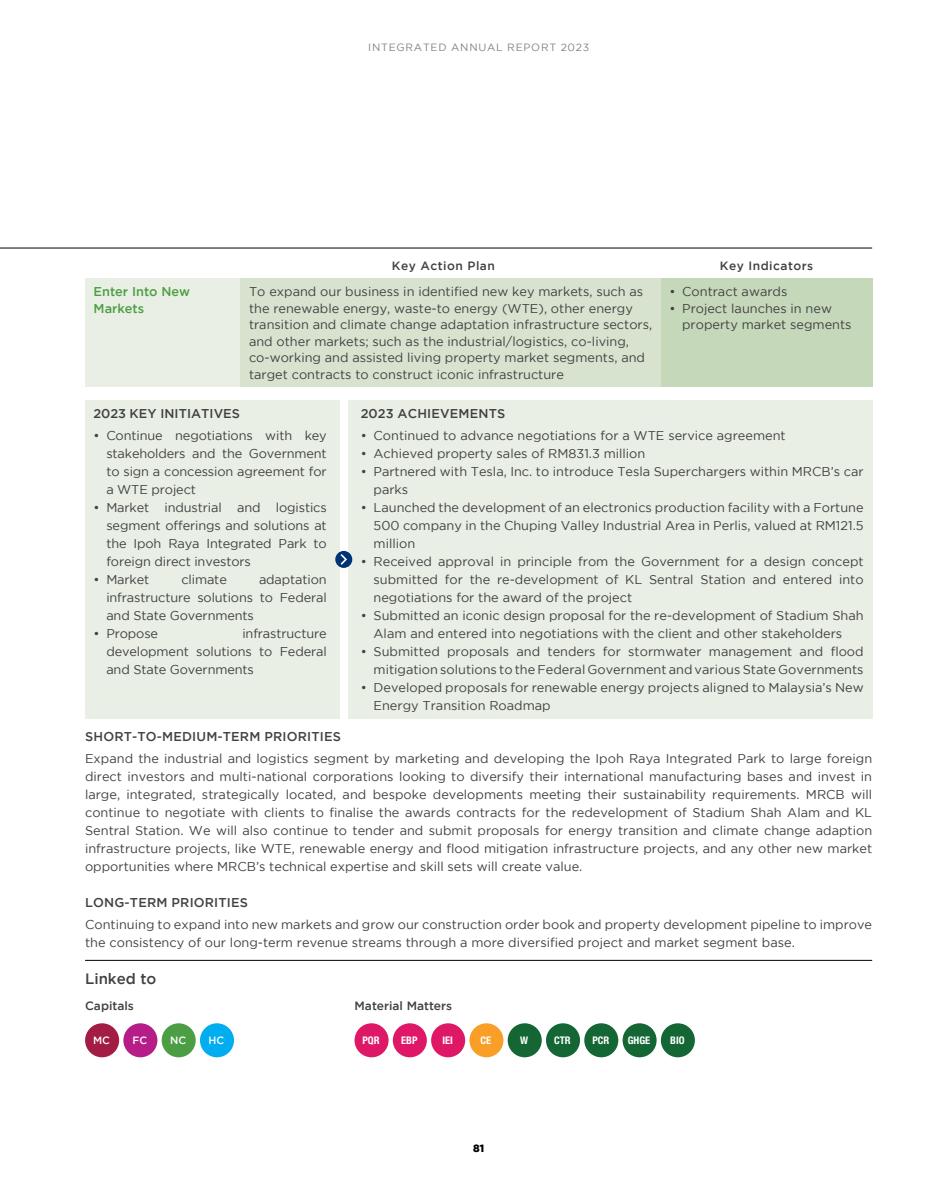
<style>
.page{position:relative;width:936px;height:1191px;background:#fff}
.page>*{position:absolute;margin:0;border:0;box-sizing:border-box;transform-origin:0 0}
.t1{font:500 15px "Gotham";color:#414042}
.t2{font:12.75px/18px "Gotham";color:#414042;text-align:justify}
.t3{font:500 12.75px "Gotham";letter-spacing:.015em;color:#414042}
.t4{font:500 12.75px/16.5px "Gotham";color:#4c9e45}
.t5{font:500 12px "Gotham";letter-spacing:.04em;color:#414042}
.t6{font:500 12px "Gotham";color:#414042}
.t7{font:10.5px "Gotham";letter-spacing:.075em;color:#808285}
.t8{font:700 condensed 10.5px "Helvetica Neue LT Std";color:#fff}
.t9{font:500 10.5px "Gotham";letter-spacing:.005em;color:#fff}
.t10{font:900 10.5px "Gotham";color:#000}
</style>
<div class="page">
<hr style="left:0;top:248px;width:872px;height:1px;background:#000">
<div style="left:85px;top:278px;width:155px;height:109px;background:#e9efe4"></div>
<div style="left:240px;top:278px;width:421px;height:109px;background:#d7e3cf"></div>
<div style="left:660px;top:278px;width:212px;height:109px;background:#c6d8ba"></div>
<div style="left:85px;top:400px;width:254px;height:318px;background:#e9efe4"></div>
<div style="left:348px;top:400px;width:524px;height:318px;background:#e9efe4"></div>
<div style="left:335px;top:551px;width:17px;height:17px;background:#003375;border-radius:50%"></div>
<svg style="left:340px;top:554px;width:7px;height:11px"></svg>
<hr style="left:85px;top:960px;width:787px;height:1px;background:#000">
<div style="left:354px;top:1023px;width:34px;height:34px;background:#df1767;border-radius:50%"></div>
<div style="left:393px;top:1023px;width:34px;height:34px;background:#df1767;border-radius:50%"></div>
<div style="left:431px;top:1023px;width:34px;height:34px;background:#df1767;border-radius:50%"></div>
<div style="left:469px;top:1023px;width:34px;height:34px;background:#f99f27;border-radius:50%"></div>
<div style="left:507px;top:1023px;width:34px;height:34px;background:#146734;border-radius:50%"></div>
<div style="left:584px;top:1023px;width:34px;height:34px;background:#146734;border-radius:50%"></div>
<div style="left:546px;top:1023px;width:34px;height:34px;background:#146734;border-radius:50%"></div>
<div style="left:622px;top:1023px;width:34px;height:34px;background:#146734;border-radius:50%"></div>
<div style="left:660px;top:1023px;width:34px;height:34px;background:#146734;border-radius:50%"></div>
<div style="left:85px;top:1023px;width:34px;height:34px;background:#a21c43;border-radius:50%"></div>
<div style="left:123px;top:1023px;width:34px;height:34px;background:#b61d89;border-radius:50%"></div>
<div style="left:162px;top:1023px;width:34px;height:34px;background:#4c9e45;border-radius:50%"></div>
<div style="left:200px;top:1023px;width:34px;height:34px;background:#00aeef;border-radius:50%"></div>
<p class="t7" style="left:368px;top:42px;width:222px">INTEGRATED ANNUAL REPORT 2023</p>
<p class="t5" style="left:392px;top:259px;width:104px">Key Action Plan</p>
<p class="t5" style="left:719px;top:259px;width:95px">Key Indicators</p>
<p class="t4" style="left:94px;top:283px;width:98px">Enter Into New<br>Markets</p>
<p class="t2" style="left:249px;top:283px;width:405px;line-height:16.5px;text-align:left">To expand our business in identified new key markets, such as the renewable energy, waste-to energy (WTE), other energy transition and climate change adaptation infrastructure sectors, and other markets; such as the industrial/logistics, co-living, co-working and assisted living property market segments, and target contracts to construct iconic infrastructure</p>
<p class="t2" style="left:669px;top:282px;width:119px">• Contract awards</p>
<p class="t2" style="left:682px;top:300px;width:171px;line-height:16.5px;text-indent:-13px">• Project launches in new property market segments</p>
<p class="t3" style="left:94px;top:406px;width:148px">2023 KEY INITIATIVES</p>
<p class="t2" style="left:106px;top:426px;width:222px;text-indent:-13px">• Continue negotiations with key stakeholders and the Government to sign a concession agreement for a WTE project</p>
<p class="t2" style="left:106px;top:498px;width:222px;text-indent:-13px">• Market industrial and logistics segment offerings and solutions at the Ipoh Raya Integrated Park to foreign direct investors</p>
<p class="t2" style="left:94px;top:570px;width:57px">• Market</p>
<p class="t2" style="left:181px;top:570px;width:47px">climate</p>
<p class="t2" style="left:106px;top:570px;width:222px;text-indent:153px">adaptation infrastructure solutions to Federal and State Governments</p>
<p class="t2" style="left:94px;top:624px;width:66px">• Propose</p>
<p class="t2" style="left:106px;top:624px;width:222px;text-indent:136px">infrastructure development solutions to Federal and State Governments</p>
<p class="t3" style="left:361px;top:406px;width:146px">2023 ACHIEVEMENTS</p>
<p class="t2" style="left:361px;top:426px;width:426px">• Continued to advance negotiations for a WTE service agreement</p>
<p class="t2" style="left:361px;top:444px;width:286px">• Achieved property sales of RM831.3 million</p>
<p class="t2" style="left:373px;top:462px;width:491px;text-indent:-13px">• Partnered with Tesla, Inc. to introduce Tesla Superchargers within MRCB’s car parks</p>
<p class="t2" style="left:373px;top:498px;width:491px;text-indent:-13px">• Launched the development of an electronics production facility with a Fortune 500 company in the Chuping Valley Industrial Area in Perlis, valued at RM121.5 million</p>
<p class="t2" style="left:373px;top:552px;width:491px;text-indent:-13px">• Received approval in principle from the Government for a design concept submitted for the re-development of KL Sentral Station and entered into negotiations for the award of the project</p>
<p class="t2" style="left:373px;top:606px;width:491px;text-indent:-13px">• Submitted an iconic design proposal for the re-development of Stadium Shah<br>Alam and entered into negotiations with the client and other stakeholders</p>
<p class="t2" style="left:361px;top:642px;width:504px;text-align:right">• Submitted proposals and tenders for stormwater management and flood mitigation solutions to the Federal Government and various State Governments</p>
<p class="t2" style="left:373px;top:678px;width:491px;text-indent:-13px">• Developed proposals for renewable energy projects aligned to Malaysia’s New<br>Energy Transition Roadmap</p>
<p class="t3" style="left:85px;top:729px;width:257px">SHORT-TO-MEDIUM-TERM PRIORITIES</p>
<p class="t2" style="left:85px;top:749px;width:788px">Expand the industrial and logistics segment by marketing and developing the Ipoh Raya Integrated Park to large foreign direct investors and multi-national corporations looking to diversify their international manufacturing bases and invest in large, integrated, strategically located, and bespoke developments meeting their sustainability requirements. MRCB will continue to negotiate with clients to finalise the awards contracts for the redevelopment of Stadium Shah Alam and KL Sentral Station. We will also continue to tender and submit proposals for energy transition and climate change adaption infrastructure projects, like WTE, renewable energy and flood mitigation infrastructure projects, and any other new market opportunities where MRCB’s technical expertise and skill sets will create value.</p>
<p class="t3" style="left:85px;top:895px;width:164px">LONG-TERM PRIORITIES</p>
<p class="t2" style="left:85px;top:915px;width:788px">Continuing to expand into new markets and grow our construction order book and property development pipeline to improve the consistency of our long-term revenue streams through a more diversified project and market segment base.</p>
<p class="t1" style="left:85px;top:970px;width:73px">Linked to</p>
<p class="t6" style="left:85px;top:999px;width:50px">Capitals</p>
<p class="t6" style="left:354px;top:999px;width:99px">Material Matters</p>
<p class="t9" style="left:93px;top:1034px;width:18px">MC</p>
<p class="t9" style="left:132px;top:1034px;width:16px">FC</p>
<p class="t9" style="left:170px;top:1034px;width:18px">NC</p>
<p class="t9" style="left:208px;top:1034px;width:17px">HC</p>
<p class="t8" style="left:362px;top:1034px;width:19px">PQR</p>
<p class="t8" style="left:401px;top:1034px;width:18px">EBP</p>
<p class="t8" style="left:442px;top:1034px;width:12px">IEI</p>
<p class="t8" style="left:480px;top:1034px;width:12px">CE</p>
<p class="t8" style="left:520px;top:1034px;width:9px">W</p>
<p class="t8" style="left:554px;top:1034px;width:18px">CTR</p>
<p class="t8" style="left:592px;top:1034px;width:18px">PCR</p>
<p class="t8" style="left:627px;top:1034px;width:24px">GHGE</p>
<p class="t8" style="left:670px;top:1034px;width:16px">BIO</p>
<p class="t10" style="left:473px;top:1142px;width:13px">81</p>
</div>
